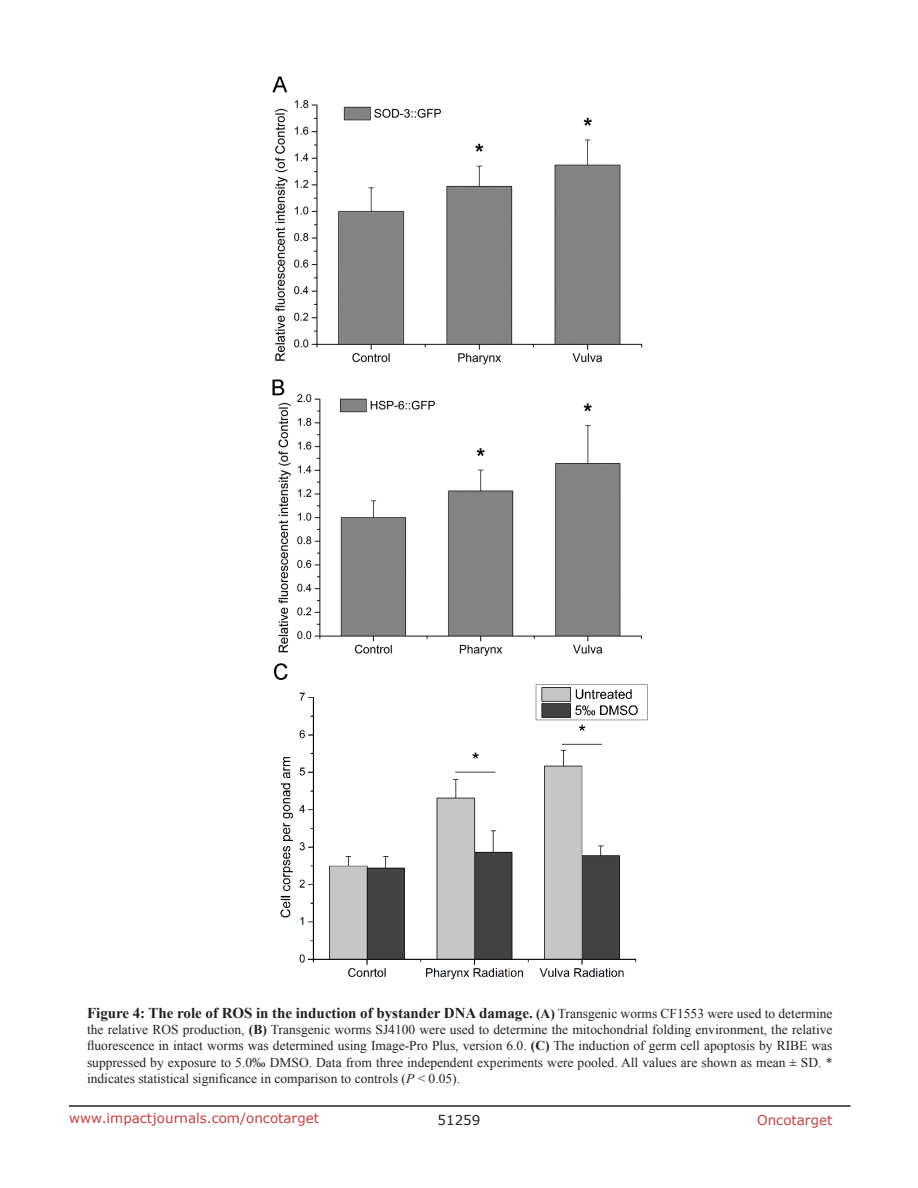
<style>
.page{position:relative;width:918px;height:1188px;background:#fff}
.page>*{position:absolute;margin:0;border:0;box-sizing:border-box;transform-origin:0 0}
.figuretext{font:700 15px "Times New Roman";color:#231f20}
.figuretext-2{font:13.5px/16.2px "Times New Roman";color:#231f20;text-align:justify}
.t1{font:13.5px "Verdana";color:#c24141}
.t2{font:13.5px "Verdana";color:#231f20}
.s1{font-size:13.5px}
.s2{font-weight:400;font-size:13.5px}
.s3{font-weight:700}
.s4{font-style:italic}
</style>
<div class="page">
<hr style="left:69px;top:1105px;width:781px;height:2px;background:#231f20">
<img style="left:272px;top:76px;width:376px;height:904px">
<p class="figuretext" style="left:87px;top:1002px;width:747px">Figure 4: The role of ROS in the induction of bystander DNA damage. <span class="s1">(A)</span> <span class="s2">Transgenic worms CF1553 were used to determine</span></p>
<p class="figuretext-2" style="left:87px;top:1021px;width:747px">the relative ROS production, <span class="s3">(B)</span> Transgenic worms SJ4100 were used to determine the mitochondrial folding environment, the relative fluorescence in intact worms was determined using Image-Pro Plus, version 6.0. <span class="s3">(C)</span> The induction of germ cell apoptosis by RIBE was suppressed by exposure to 5.0‰ DMSO. Data from three independent experiments were pooled. All values are shown as mean ± SD. * indicates statistical significance in comparison to controls (<span class="s4">P</span> &lt; 0.05).</p>
<p class="t1" style="left:69px;top:1109px;width:252px">www.impactjournals.com/oncotarget</p>
<p class="t2" style="left:438px;top:1111px;width:44px">51259</p>
<p class="t1" style="left:757px;top:1111px;width:77px">Oncotarget</p>
</div>
